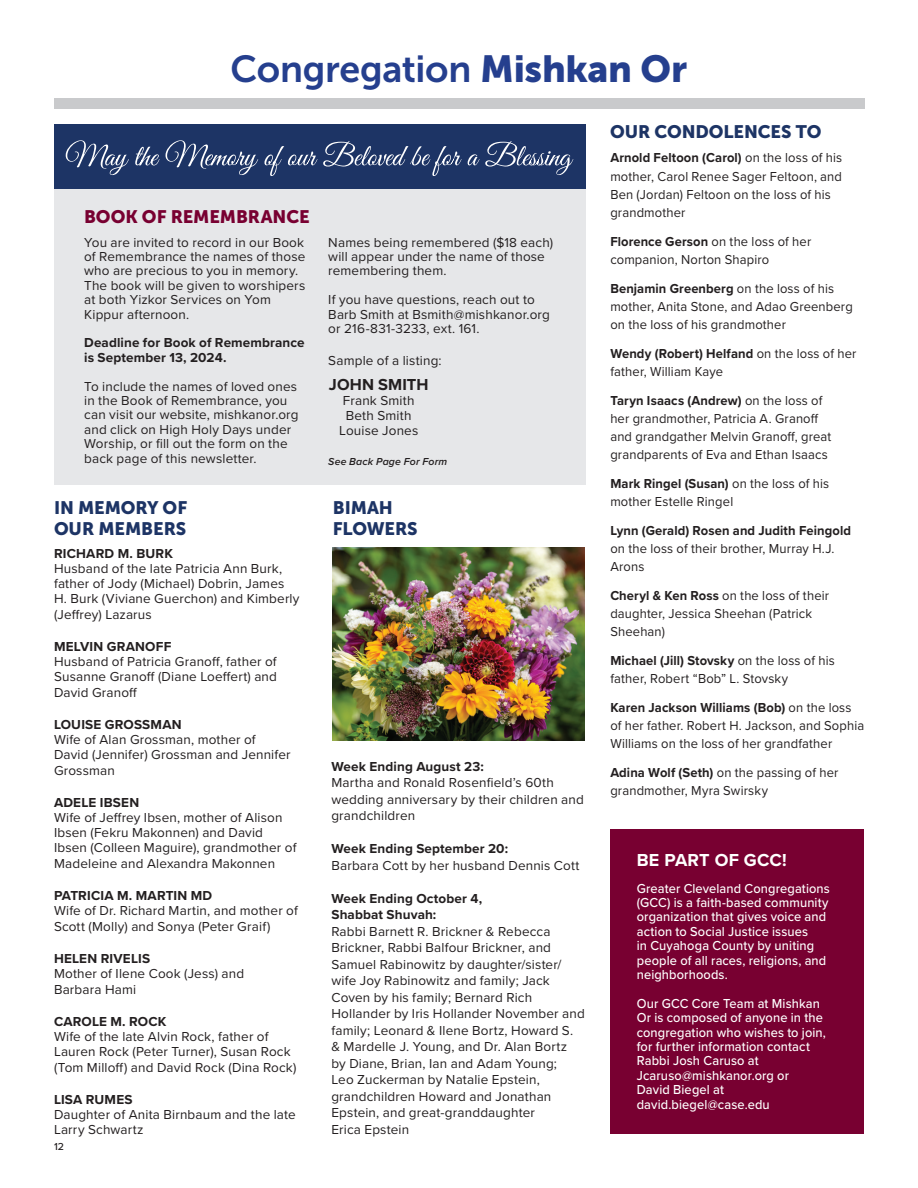
<style>
.page{position:relative;width:918px;height:1188px;background:#fff}
.page>*{position:absolute;margin:0;border:0;box-sizing:border-box;transform-origin:0 0}
.t1{font:37.5px "Museo Sans 700";letter-spacing:-.01em;color:#253f8e}
.t2{font:18px/21px "Museo Sans 900";letter-spacing:-.005em;color:#1d3465}
.t3{font:18px "Museo Sans 900";letter-spacing:-.005em;color:#780031}
.t4{font:700 18px "Proxima Nova";letter-spacing:.01em;color:#fff}
.t5{font:700 16.5px "Proxima Nova";letter-spacing:.005em;color:#231f20}
.t6{font:13.5px/16.5px "Proxima Nova";letter-spacing:.01em;color:#231f20}
.t7{font:13.5px/18px "Proxima Nova";letter-spacing:.01em;color:#231f20;scale:.96 1}
.t8{font:500 13.5px/14.4px "Proxima Nova";letter-spacing:.01em;color:#fff;scale:.95 1}
.t9{font:700 13.5px/16.5px "Proxima Nova";letter-spacing:.01em;color:#231f20}
.t10{font:700 13.5px "Proxima Nova";letter-spacing:.01em;color:#231f20;scale:.96 1}
.t11{font:italic 600 10.5px "Proxima Nova";letter-spacing:.015em;color:#231f20}
.t12{font:500 10.5px "Proxima Nova";color:#231f20}
.s1{font-family:"Museo Sans 900"}
.s2{font-weight:700}
</style>
<div class="page">
<div style="left:54px;top:98px;width:810px;height:10px;background:#c9cacc"></div>
<div style="left:610px;top:829px;width:254px;height:305px;background:#780031"></div>
<img style="left:333px;top:547px;width:252px;height:194px">
<div style="left:54px;top:124px;width:531px;height:361px;background:#e6e7e9"></div>
<div style="left:54px;top:124px;width:531px;height:65px;background:#1d3465"></div>
<svg style="left:66px;top:140px;width:507px;height:36px"></svg>
<h1 class="t1" style="left:231px;top:48px;width:458px">Congregation <span class="s1">Mishkan Or</span></h1>
<h2 class="t3" style="left:84px;top:206px;width:227px">BOOK OF REMEMBRANCE</h2>
<p class="t6" style="left:84px;top:234px;width:223px;line-height:14.4px">You are invited to record in our Book of Remembrance the names of those who are precious to you in memory.<br>The book will be given to worshipers at both Yizkor Services on Yom<br>Kippur afternoon.</p>
<p class="t9" style="left:84px;top:335px;width:222px;line-height:14.4px">Deadline for Book of Remembrance is September 13, 2024.</p>
<p class="t6" style="left:84px;top:378px;width:216px;line-height:14.4px">To include the names of loved ones in the Book of Remembrance, you can visit our website, mishkanor.org and click on High Holy Days under<br>Worship, or fill out the form on the back page of this newsletter.</p>
<h2 class="t2" style="left:54px;top:497px;width:135px">IN MEMORY OF<br>OUR MEMBERS</h2>
<p class="t9" style="left:54px;top:545px;width:121px">RICHARD M. BURK</p>
<p class="t6" style="left:54px;top:560px;width:247px;line-height:15px">Husband of the late Patricia Ann Burk, father of Jody (Michael) Dobrin, James<br>H. Burk (Viviane Guerchon) and Kimberly</p>
<p class="t6" style="left:54px;top:606px;width:99px">(Jeffrey) Lazarus</p>
<p class="t9" style="left:54px;top:638px;width:119px">MELVIN GRANOFF</p>
<p class="t6" style="left:54px;top:653px;width:225px;line-height:15px">Husband of Patricia Granoff, father of<br>Susanne Granoff (Diane Loeffert) and</p>
<p class="t6" style="left:54px;top:684px;width:85px">David Granoff</p>
<p class="t9" style="left:54px;top:716px;width:129px">LOUISE GROSSMAN</p>
<p class="t6" style="left:54px;top:731px;width:238px;line-height:15px">Wife of Alan Grossman, mother of<br>David (Jennifer) Grossman and Jennifer</p>
<p class="t6" style="left:54px;top:762px;width:62px">Grossman</p>
<p class="t9" style="left:54px;top:794px;width:87px">ADELE IBSEN</p>
<p class="t6" style="left:54px;top:809px;width:244px;line-height:15px">Wife of Jeffrey Ibsen, mother of Alison<br>Ibsen (Fekru Makonnen) and David<br>Ibsen (Colleen Maguire), grandmother of</p>
<p class="t6" style="left:54px;top:855px;width:223px">Madeleine and Alexandra Makonnen</p>
<p class="t9" style="left:54px;top:887px;width:160px">PATRICIA M. MARTIN MD</p>
<p class="t6" style="left:54px;top:902px;width:245px">Wife of Dr. Richard Martin, and mother of<br>Scott (Molly) and Sonya (Peter Graif)</p>
<p class="t9" style="left:54px;top:950px;width:98px">HELEN RIVELIS</p>
<p class="t6" style="left:54px;top:965px;width:192px">Mother of Ilene Cook (Jess) and<br>Barbara Hami</p>
<p class="t9" style="left:54px;top:1013px;width:114px">CAROLE M. ROCK</p>
<p class="t6" style="left:54px;top:1028px;width:238px;line-height:15px">Wife of the late Alvin Rock, father of<br>Lauren Rock (Peter Turner), Susan Rock</p>
<p class="t6" style="left:54px;top:1059px;width:244px">(Tom Milloff) and David Rock (Dina Rock)</p>
<p class="t9" style="left:54px;top:1091px;width:80px">LISA RUMES</p>
<p class="t6" style="left:54px;top:1106px;width:243px;line-height:15px">Daughter of Anita Birnbaum and the late<br>Larry Schwartz</p>
<p class="t12" style="left:54px;top:1138px;width:12px">12</p>
<p class="t6" style="left:328px;top:234px;width:226px;line-height:14.4px">Names being remembered ($18 each) will appear under the name of those remembering them.</p>
<p class="t6" style="left:328px;top:292px;width:223px;line-height:14.4px">If you have questions, reach out to<br>Barb Smith at Bsmith@mishkanor.org or 216-831-3233, ext. 161.</p>
<p class="t6" style="left:328px;top:352px;width:115px">Sample of a listing:</p>
<p class="t5" style="left:329px;top:372px;width:101px">JOHN SMITH</p>
<p class="t6" style="left:339px;top:392px;width:81px;line-height:15px;text-align:center">Frank Smith<br>Beth Smith<br>Louise Jones</p>
<p class="t11" style="left:328px;top:453px;width:120px">See Back Page For Form</p>
<h2 class="t2" style="left:333px;top:497px;width:86px">BIMAH<br>FLOWERS</h2>
<p class="t9" style="left:331px;top:758px;width:154px">Week Ending August 23:</p>
<p class="t6" style="left:331px;top:774px;width:254px">Martha and Ronald Rosenfield’s 60th wedding anniversary by their children and grandchildren</p>
<p class="t9" style="left:331px;top:840px;width:178px">Week Ending September 20:</p>
<p class="t6" style="left:331px;top:857px;width:250px">Barbara Cott by her husband Dennis Cott</p>
<p class="t9" style="left:331px;top:890px;width:152px">Week Ending October 4,<br>Shabbat Shuvah:</p>
<p class="t6" style="left:331px;top:923px;width:255px">Rabbi Barnett R. Brickner &amp; Rebecca Brickner, Rabbi Balfour Brickner, and Samuel Rabinowitz by daughter/sister/ wife Joy Rabinowitz and family; Jack Coven by his family; Bernard Rich Hollander by Iris Hollander November and family; Leonard &amp; Ilene Bortz, Howard S. &amp; Mardelle J. Young, and Dr. Alan Bortz by Diane, Brian, Ian and Adam Young;<br>Leo Zuckerman by Natalie Epstein, grandchildren Howard and Jonathan Epstein, and great-granddaughter<br>Erica Epstein</p>
<h2 class="t2" style="left:610px;top:121px;width:213px">OUR CONDOLENCES TO</h2>
<p class="t7" style="left:610px;top:148px;width:243px"><span class="s2">Arnold Feltoon (Carol)</span> on the loss of his mother, Carol Renee Sager Feltoon, and<br>Ben (Jordan) Feltoon on the loss of his grandmother</p>
<p class="t7" style="left:610px;top:232px;width:211px"><span class="s2">Florence Gerson</span> on the loss of her companion, Norton Shapiro</p>
<p class="t7" style="left:610px;top:279px;width:254px"><span class="s2">Benjamin Greenberg</span> on the loss of his mother, Anita Stone, and Adao Greenberg on the loss of his grandmother</p>
<p class="t7" style="left:610px;top:344px;width:258px"><span class="s2">Wendy (Robert) Helfand</span> on the loss of her father, William Kaye</p>
<p class="t7" style="left:610px;top:391px;width:232px"><span class="s2">Taryn Isaacs (Andrew)</span> on the loss of her grandmother, Patricia A. Granoff and grandgather Melvin Granoff, great grandparents of Eva and Ethan Isaacs</p>
<p class="t7" style="left:610px;top:474px;width:230px"><span class="s2">Mark Ringel (Susan)</span> on the loss of his mother Estelle Ringel</p>
<p class="t10" style="left:610px;top:520px;width:252px">Lynn (Gerald) Rosen and Judith Feingold</p>
<p class="t7" style="left:610px;top:539px;width:235px">on the loss of their brother, Murray H.J.<br>Arons</p>
<p class="t7" style="left:610px;top:586px;width:229px"><span class="s2">Cheryl &amp; Ken Ross</span> on the loss of their daughter, Jessica Sheehan (Patrick<br>Sheehan)</p>
<p class="t7" style="left:610px;top:651px;width:235px"><span class="s2">Michael (Jill) Stovsky</span> on the loss of his father, Robert “Bob” L. Stovsky</p>
<p class="t7" style="left:610px;top:698px;width:266px"><span class="s2">Karen Jackson Williams (Bob)</span> on the loss of her father. Robert H. Jackson, and Sophia<br>Williams on the loss of her grandfather</p>
<p class="t7" style="left:610px;top:763px;width:239px"><span class="s2">Adina Wolf (Seth)</span> on the passing of her grandmother, Myra Swirsky</p>
<h2 class="t4" style="left:637px;top:847px;width:151px">BE PART OF GCC!</h2>
<p class="t8" style="left:637px;top:880px;width:205px">Greater Cleveland Congregations (GCC) is a faith-based community organization that gives voice and action to Social Justice issues<br>in Cuyahoga County by uniting people of all races, religions, and neighborhoods.</p>
<p class="t8" style="left:637px;top:996px;width:201px">Our GCC Core Team at Mishkan<br>Or is composed of anyone in the congregation who wishes to join, for further information contact<br>Rabbi Josh Caruso at<br>Jcaruso@mishkanor.org or<br>David Biegel at david.biegel@case.edu</p>
</div>
